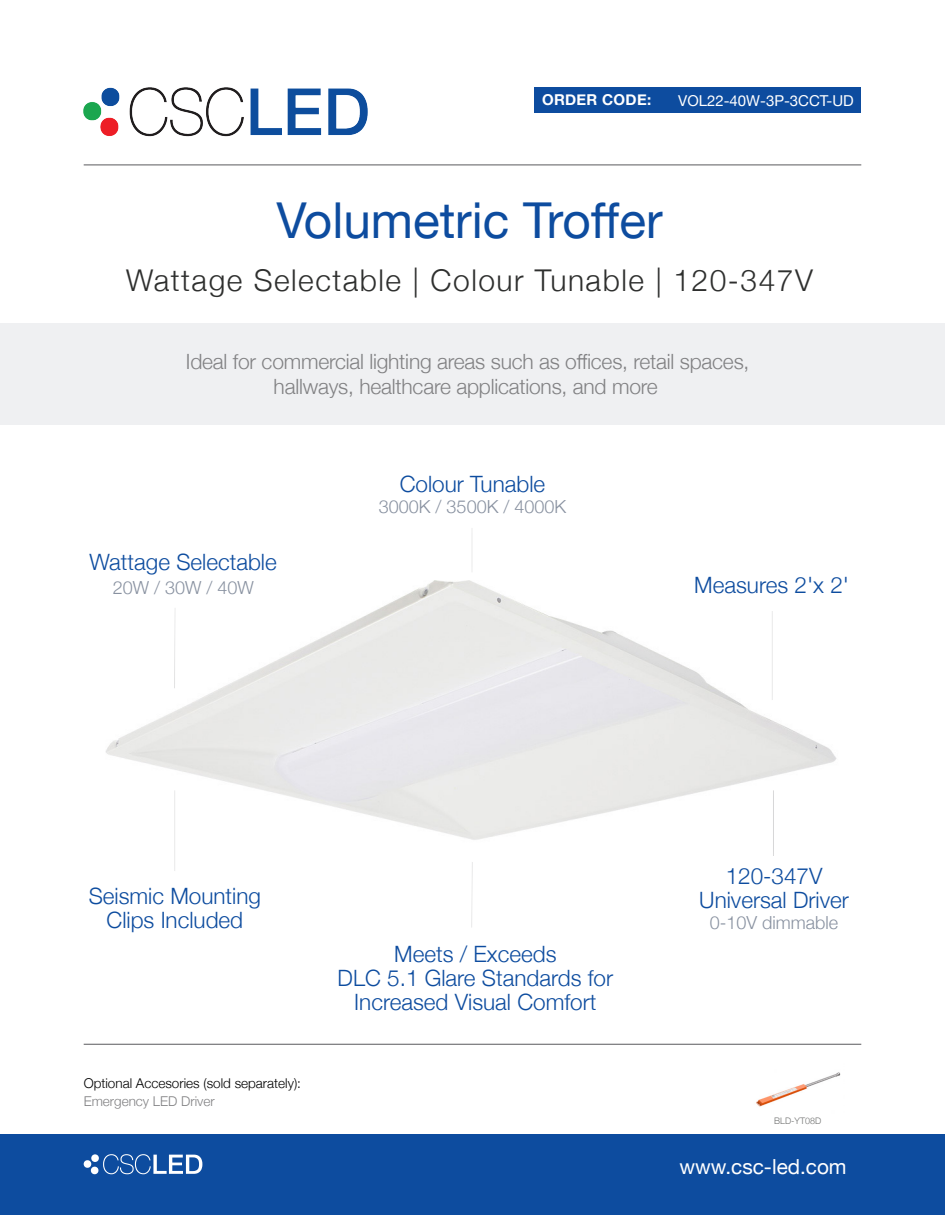
<style>
.page{position:relative;width:945px;height:1215px;background:#fff}
.page>*{position:absolute;margin:0;border:0;box-sizing:border-box;transform-origin:0 0}
.t1{font:49.5px "Helvetica Neue";color:#0d4c9f}
.t2{font:300 30px "Helvetica Neue";letter-spacing:.05em;color:#2e2f2e}
.t3{font:300 22.5px/24px "Helvetica Neue";color:#0d4c9f;text-align:center}
.t4{font:300 21px/25.5px "Helvetica Neue";letter-spacing:-.01em;color:#818183;text-align:center}
.t5{font:20.7px "Helvetica Neue";color:#fff}
.t6{font:300 18px "Helvetica Neue";color:#8891a0}
.t7{font:15px "Helvetica Neue";color:#fff}
.t8{font:700 15px "Helvetica Neue";letter-spacing:.02em;color:#fff}
.t9{font:300 13.5px "Helvetica Neue";color:#000}
.t10{font:300 13.5px "Helvetica Neue";color:#818183}
.t11{font:300 9px "Helvetica Neue";color:#717271}
</style>
<div class="page">
<img style="left:106px;top:580px;width:731px;height:260px">
<div style="left:0;top:1134px;width:945px;height:81px;background:#0d4c9f"></div>
<svg style="left:103px;top:1154px;width:99px;height:20px"></svg>
<div style="left:91px;top:1154px;width:8px;height:8px;background:#fff;border-radius:4px"></div>
<div style="left:91px;top:1167px;width:7px;height:7px;background:#fff;border-radius:4px"></div>
<div style="left:84px;top:1160px;width:7px;height:8px;background:#fff;border-radius:4px"></div>
<img style="left:83px;top:87px;width:285px;height:50px">
<div style="left:535px;top:87px;width:326px;height:26px;background:#0d4c9f"></div>
<hr style="left:84px;top:164px;width:777px;height:2px;background:#818183">
<hr style="left:84px;top:1044px;width:777px;height:1px;background:#818183">
<div style="left:173px;top:607px;width:5px;height:82px;background:#fff;opacity:.75"></div>
<div style="left:0;top:323px;width:944px;height:102px;background:#eff0f2"></div>
<div style="left:173px;top:788px;width:5px;height:84px;background:#fff;opacity:.75"></div>
<hr style="left:471px;top:861px;width:3px;height:67px;background:#f8f8f8">
<img style="left:756px;top:1072px;width:85px;height:35px">
<hr style="left:771px;top:609px;width:4px;height:92px;background:#fff;opacity:.75">
<hr style="left:772px;top:788px;width:4px;height:69px;background:#fff;opacity:.75">
<p class="t8" style="left:542px;top:88px;width:111px">ORDER CODE:</p>
<p class="t7" style="left:678px;top:90px;width:177px">VOL22-40W-3P-3CCT-UD</p>
<p class="t1" style="left:276px;top:185px;width:388px">Volumetric Troffer</p>
<p class="t2" style="left:126px;top:256px;width:688px">Wattage Selectable | Colour Tunable | 120-347V</p>
<p class="t4" style="left:186px;top:347px;width:565px">Ideal for commercial lighting areas such as offices, retail spaces, hallways, healthcare applications, and more</p>
<p class="t3" style="left:90px;top:549px;width:189px">Wattage Selectable</p>
<p class="t6" style="left:113px;top:573px;width:143px">20W / 30W / 40W</p>
<p class="t3" style="left:400px;top:470px;width:147px">Colour Tunable</p>
<p class="t6" style="left:379px;top:492px;width:189px">3000K / 3500K / 4000K</p>
<p class="t3" style="left:694px;top:571px;width:156px">Measures 2'x 2'</p>
<p class="t3" style="left:89px;top:883px;width:174px">Seismic Mounting</p>
<p class="t3" style="left:107px;top:907px;width:138px">Clips Included</p>
<p class="t9" style="left:84px;top:1073px;width:219px">Optional Accesories (sold separately):</p>
<p class="t10" style="left:84px;top:1091px;width:133px">Emergency LED Driver</p>
<p class="t3" style="left:338px;top:940px;width:277px">Meets / Exceeds<br>DLC 5.1 Glare Standards for<br>Increased Visual Comfort</p>
<p class="t3" style="left:699px;top:862px;width:151px">120-347V<br>Universal Driver</p>
<p class="t6" style="left:710px;top:908px;width:130px">0-10V dimmable</p>
<p class="t11" style="left:774px;top:1113px;width:49px">BLD-YT08D</p>
<p class="t5" style="left:680px;top:1152px;width:169px">www.csc-led.com</p>
</div>
